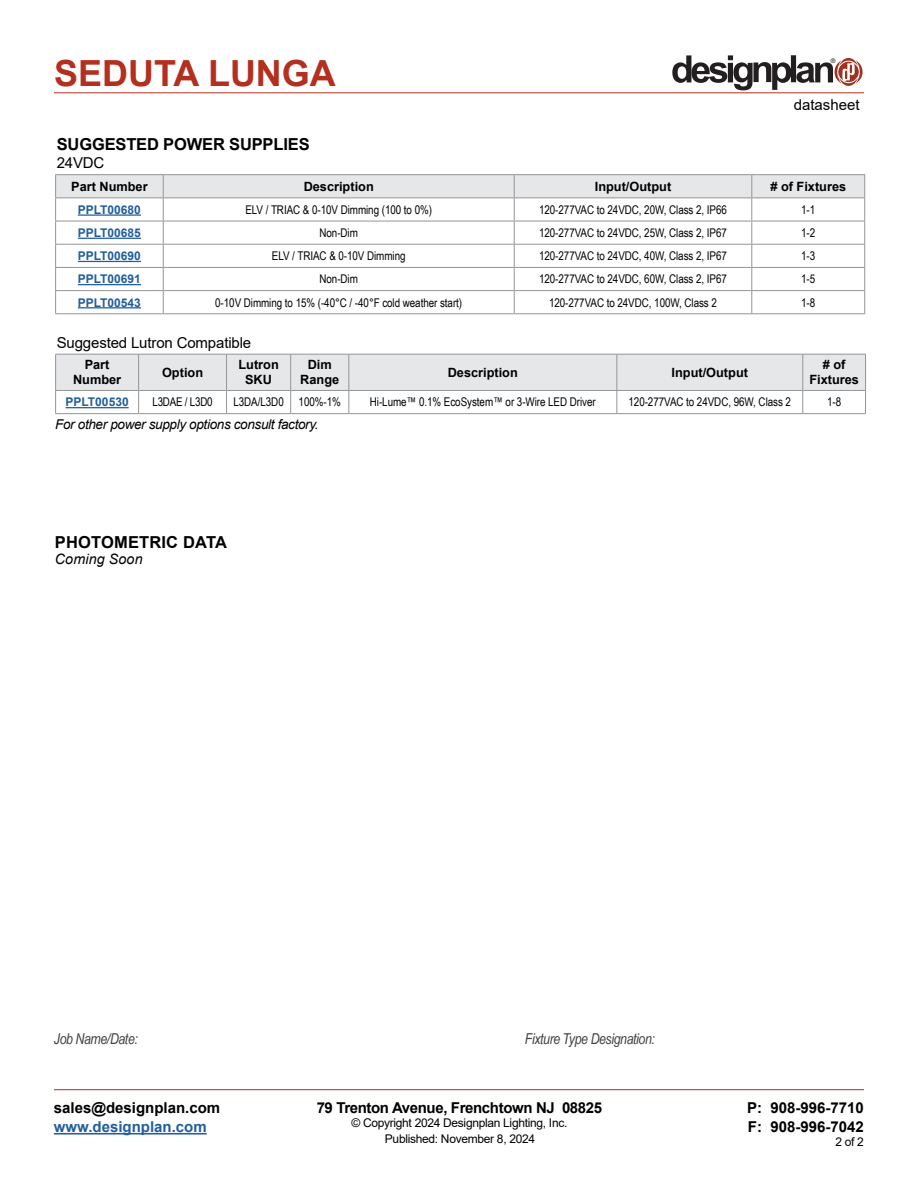
<style>
.page{position:relative;width:918px;height:1188px;background:#fff}
.page>*{position:absolute;margin:0;border:0;box-sizing:border-box;transform-origin:0 0}
.t1{font:700 36px "Arial";color:#b32f1e}
.t2{font:700 16.5px "Arial";letter-spacing:-.01em;color:#000}
.t3{font:700 16.5px "Arial";letter-spacing:.01em;color:#000}
.t4{font:700 15px/19.5px "Arial";color:#000}
.t5{font:15px "Arial";letter-spacing:-.01em;color:#000}
.t6{font:italic 15px "Arial Narrow";letter-spacing:-.025em;color:#414042}
.t7{font:700 15px "Arial";letter-spacing:-.025em;color:#000}
.t8{font:700 15px "Arial";color:#215e9e}
.t9{font:italic 14.25px "Arial";letter-spacing:.01em;color:#000}
.t10{font:italic 13.5px "Arial";letter-spacing:-.025em;color:#000}
.t11{font:700 12.75px/15px "Arial";color:#000;text-align:center}
.t12{font:12px "Arial Narrow";letter-spacing:-.005em;color:#000}
.t13{font:12px "Arial";letter-spacing:-.025em;color:#000}
.t14{font:700 12px "Arial";color:#215e9e}
.t15{font:6.3px "Helvetica";color:#231f20}
</style>
<div class="page">
<hr style="left:54px;top:93px;width:810px;height:1px;background:#b32f1e">
<hr style="left:54px;top:1089px;width:810px;height:1px;background:#b32f1e">
<hr style="left:54px;top:1133px;width:153px;height:2px;background:#215e9e">
<svg style="left:672px;top:55px;width:191px;height:35px"></svg>
<hr style="left:55px;top:313px;width:108px;height:1px;background:#939598">
<hr style="left:163px;top:313px;width:351px;height:1px;background:#939598">
<hr style="left:514px;top:313px;width:238px;height:1px;background:#939598">
<hr style="left:752px;top:313px;width:113px;height:1px;background:#939598">
<hr style="left:55px;top:174px;width:108px;height:1px;background:#939598">
<hr style="left:163px;top:174px;width:351px;height:1px;background:#939598">
<hr style="left:514px;top:174px;width:238px;height:1px;background:#939598">
<hr style="left:752px;top:174px;width:113px;height:1px;background:#939598">
<svg style="left:55px;top:175px;width:810px;height:138px"></svg>
<hr style="left:78px;top:214px;width:63px;height:2px;background:#215e9e">
<hr style="left:78px;top:238px;width:63px;height:1px;background:#215e9e">
<hr style="left:78px;top:261px;width:63px;height:1px;background:#215e9e">
<hr style="left:78px;top:284px;width:63px;height:1px;background:#215e9e">
<hr style="left:78px;top:307px;width:63px;height:1px;background:#215e9e">
<hr style="left:55px;top:413px;width:84px;height:1px;background:#939598">
<hr style="left:139px;top:413px;width:88px;height:1px;background:#939598">
<hr style="left:227px;top:413px;width:64px;height:1px;background:#939598">
<hr style="left:291px;top:413px;width:58px;height:1px;background:#939598">
<hr style="left:349px;top:413px;width:268px;height:1px;background:#939598">
<hr style="left:617px;top:413px;width:186px;height:1px;background:#939598">
<hr style="left:803px;top:413px;width:63px;height:1px;background:#939598">
<svg style="left:55px;top:354px;width:811px;height:59px"></svg>
<hr style="left:66px;top:407px;width:63px;height:1px;background:#215e9e">
<h1 class="t1" style="left:54px;top:48px;width:283px">SEDUTA LUNGA</h1>
<p class="t15" style="left:831px;top:57px;width:6px">®</p>
<p class="t5" style="left:794px;top:95px;width:67px">datasheet</p>
<h2 class="t2" style="left:57px;top:132px;width:254px">SUGGESTED POWER SUPPLIES</h2>
<p class="t5" style="left:57px;top:152px;width:49px">24VDC</p>
<p class="t11" style="left:71px;top:179px;width:78px">Part Number</p>
<p class="t11" style="left:304px;top:179px;width:72px">Description</p>
<p class="t11" style="left:595px;top:179px;width:78px">Input/Output</p>
<p class="t11" style="left:770px;top:179px;width:77px"># of Fixtures</p>
<p class="t14" style="left:78px;top:201px;width:65px">PPLT00680</p>
<p class="t12" style="left:245px;top:201px;width:188px">ELV / TRIAC &amp; 0-10V Dimming (100 to 0%)</p>
<p class="t12" style="left:539px;top:201px;width:189px">120-277VAC to 24VDC, 20W, Class 2, IP66</p>
<p class="t12" style="left:801px;top:201px;width:16px">1-1</p>
<p class="t14" style="left:78px;top:224px;width:65px">PPLT00685</p>
<p class="t12" style="left:320px;top:224px;width:40px">Non-Dim</p>
<p class="t12" style="left:539px;top:224px;width:189px">120-277VAC to 24VDC, 25W, Class 2, IP67</p>
<p class="t12" style="left:801px;top:224px;width:16px">1-2</p>
<p class="t14" style="left:78px;top:248px;width:65px">PPLT00690</p>
<p class="t12" style="left:272px;top:247px;width:135px">ELV / TRIAC &amp; 0-10V Dimming</p>
<p class="t12" style="left:539px;top:247px;width:189px">120-277VAC to 24VDC, 40W, Class 2, IP67</p>
<p class="t12" style="left:801px;top:247px;width:16px">1-3</p>
<p class="t14" style="left:78px;top:271px;width:65px">PPLT00691</p>
<p class="t12" style="left:320px;top:270px;width:40px">Non-Dim</p>
<p class="t12" style="left:539px;top:270px;width:189px">120-277VAC to 24VDC, 60W, Class 2, IP67</p>
<p class="t12" style="left:801px;top:270px;width:16px">1-5</p>
<p class="t14" style="left:78px;top:294px;width:65px">PPLT00543</p>
<p class="t12" style="left:215px;top:294px;width:248px">0-10V Dimming to 15% (-40°C / -40°F cold weather start)</p>
<p class="t12" style="left:549px;top:294px;width:169px">120-277VAC to 24VDC, 100W, Class 2</p>
<p class="t12" style="left:801px;top:294px;width:16px">1-8</p>
<p class="t5" style="left:57px;top:332px;width:196px">Suggested Lutron Compatible</p>
<p class="t11" style="left:73px;top:358px;width:50px">Part<br>Number</p>
<p class="t11" style="left:162px;top:365px;width:43px">Option</p>
<p class="t11" style="left:238px;top:358px;width:42px">Lutron<br>SKU</p>
<p class="t11" style="left:300px;top:358px;width:40px">Dim<br>Range</p>
<p class="t11" style="left:448px;top:365px;width:72px">Description</p>
<p class="t11" style="left:672px;top:365px;width:78px">Input/Output</p>
<p class="t11" style="left:809px;top:358px;width:51px"># of<br>Fixtures</p>
<p class="t14" style="left:66px;top:394px;width:65px">PPLT00530</p>
<p class="t12" style="left:152px;top:393px;width:62px">L3DAE / L3D0</p>
<p class="t12" style="left:233px;top:393px;width:109px">L3DA/L3D0 100%-1%</p>
<p class="t12" style="left:370px;top:393px;width:227px">Hi-Lume™ 0.1% EcoSystem™ or 3-Wire LED Driver</p>
<p class="t12" style="left:629px;top:393px;width:164px">120-277VAC to 24VDC, 96W, Class 2</p>
<p class="t12" style="left:827px;top:393px;width:16px">1-8</p>
<p class="t10" style="left:55px;top:416px;width:265px">For other power supply options consult factory.</p>
<h2 class="t3" style="left:55px;top:530px;width:174px">PHOTOMETRIC DATA</h2>
<p class="t9" style="left:55px;top:550px;width:89px">Coming Soon</p>
<p class="t6" style="left:54px;top:1028px;width:85px">Job Name/Date:</p>
<p class="t6" style="left:525px;top:1029px;width:132px">Fixture Type Designation:</p>
<p class="t4" style="left:54px;top:1098px;width:168px">sales@designplan.com</p>
<p class="t8" style="left:54px;top:1116px;width:154px">www.designplan.com</p>
<p class="t7" style="left:317px;top:1097px;width:287px">79 Trenton Avenue, Frenchtown NJ 08825</p>
<p class="t13" style="left:351px;top:1115px;width:217px">© Copyright 2024 Designplan Lighting, Inc.</p>
<p class="t4" style="left:747px;top:1098px;width:118px">P: 908-996-7710<br>F: 908-996-7042</p>
<p class="t13" style="left:385px;top:1130px;width:152px">Published: November 8, 2024</p>
<p class="t13" style="left:835px;top:1133px;width:30px">2 of 2</p>
</div>
